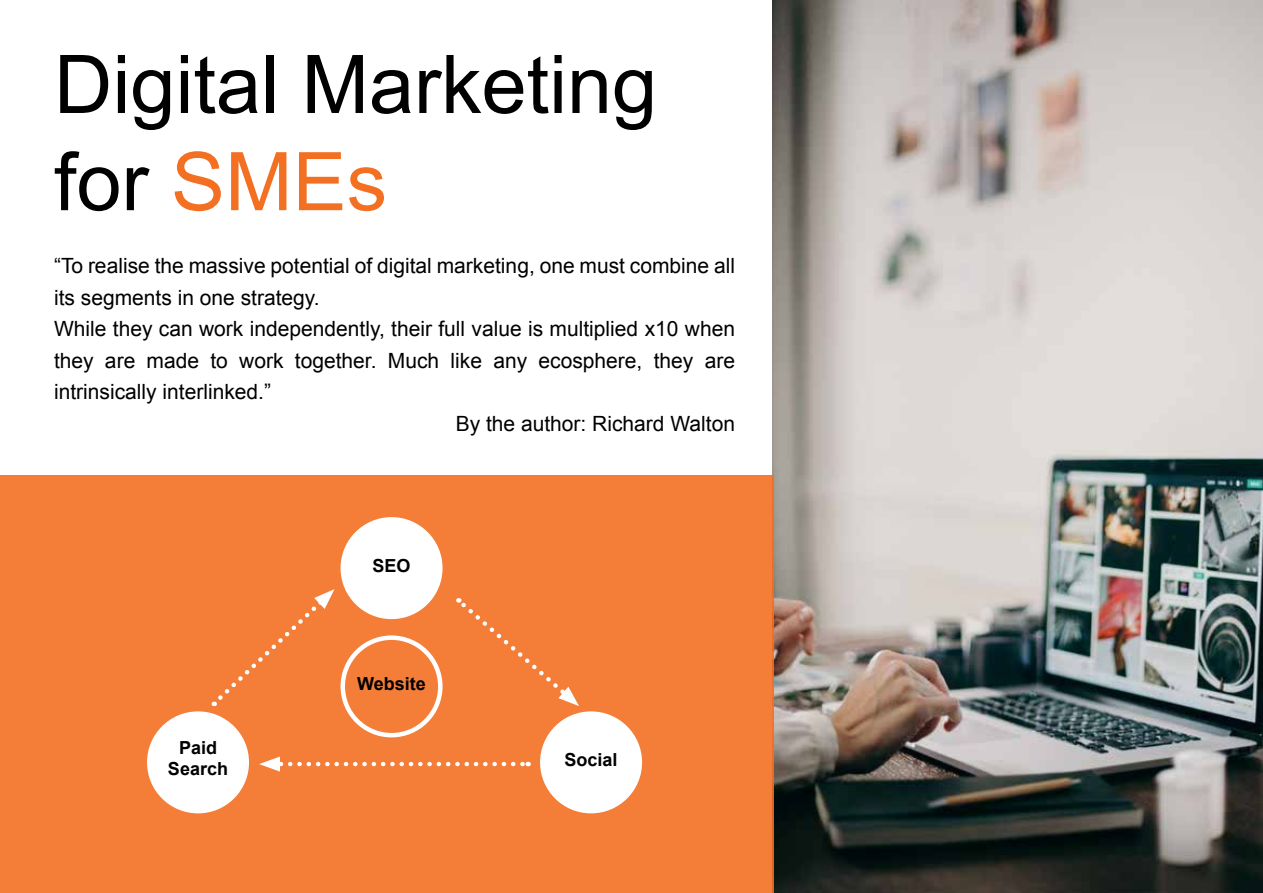
<style>
.page{position:relative;width:1263px;height:893px;background:#fff}
.page>*{position:absolute;margin:0;border:0;box-sizing:border-box;transform-origin:0 0}
.t1{font:81px/97.2px "Arial";color:#000}
.t2{font:21px "Arial";color:#000}
.t3{font:700 18px/21.6px "Arial";color:#000;text-align:center}
.s1{color:#f36f21}
</style>
<div class="page">
<img style="left:772px;top:0;width:491px;height:893px">
<div style="left:0;top:475px;width:774px;height:418px;background:#f47d37"></div>
<svg style="left:214px;top:589px;width:120px;height:117px"></svg>
<svg style="left:456px;top:598px;width:123px;height:108px"></svg>
<svg style="left:259px;top:756px;width:270px;height:16px"></svg>
<div style="left:343px;top:519px;width:97px;height:98px;background:#fff;border-radius:50%"></div>
<div style="left:340px;top:517px;width:102px;height:102px;border:4px solid #fff;border-radius:50%"></div>
<div style="left:542px;top:714px;width:98px;height:97px;background:#fff;border-radius:50%"></div>
<div style="left:540px;top:711px;width:102px;height:102px;border:4px solid #fff;border-radius:50%"></div>
<div style="left:149px;top:714px;width:98px;height:97px;background:#fff;border-radius:50%"></div>
<div style="left:147px;top:711px;width:102px;height:102px;border:4px solid #fff;border-radius:50%"></div>
<div style="left:340px;top:635px;width:102px;height:102px;border:4px solid #fff;border-radius:50%"></div>
<h1 class="t1" style="left:54px;top:37px;width:605px">Digital Marketing for <span class="s1">SMEs</span></h1>
<p class="t2" style="left:54px;top:252px;width:682px">“To realise the massive potential of digital marketing, one must combine all</p>
<p class="t2" style="left:54px;top:284px;width:267px">its segments in one strategy.</p>
<p class="t2" style="left:54px;top:315px;width:682px">While they can work independently, their full value is multiplied x10 when</p>
<p class="t2" style="left:54px;top:347px;width:682px">they are made to work together. Much like any ecosphere, they are</p>
<p class="t2" style="left:54px;top:378px;width:219px">intrinsically interlinked.”</p>
<p class="t2" style="left:456px;top:410px;width:281px">By the author: Richard Walton</p>
<p class="t3" style="left:372px;top:555px;width:40px">SEO</p>
<p class="t3" style="left:168px;top:737px;width:62px">Paid<br>Search</p>
<p class="t3" style="left:357px;top:674px;width:70px">Website</p>
<p class="t3" style="left:564px;top:750px;width:55px">Social</p>
</div>
